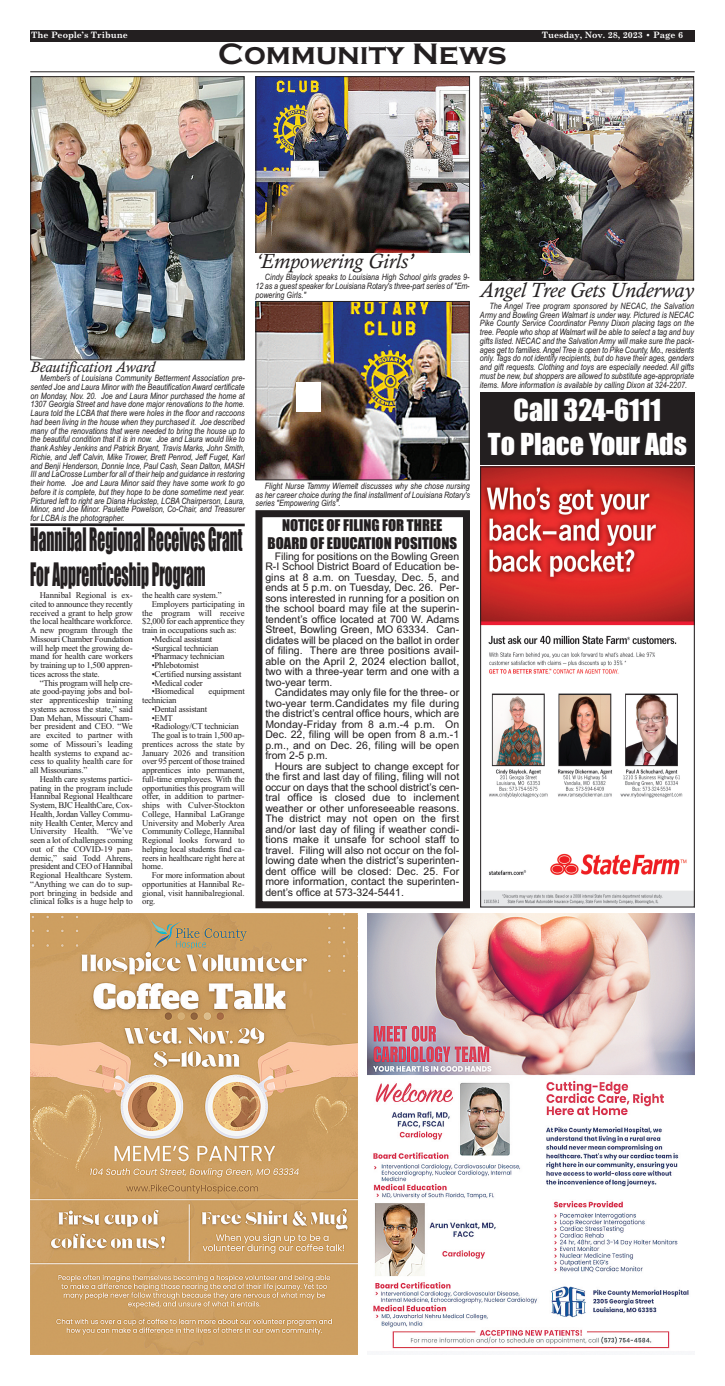
<style>
.page{position:relative;width:725px;height:1386px;background:#fff}
.page>*{position:absolute;margin:0;border:0;box-sizing:border-box;transform-origin:0 0}
.t1{font:700 30.62px "Copperplate Gothic";color:#231f20}
.t2{font:29.84px/34.4px "Impact";color:#231f20;scale:.51 1}
.t3{font:28px/33.6px "Impact";color:#fff;text-align:center}
.t4{font:italic 21px "Calisto";color:#231f20}
.t5{font:italic 15.31px "Calisto";color:#231f20}
.t6{font:14.88px/17.8px "Impact";color:#231f20;text-align:center}
.t7{font:10.5px/10.5px "Arial";color:#231f20;text-align:justify}
.t8{font:italic 8.75px/8.8px "Arial Narrow";color:#231f20;text-align:justify}
.t9{font:8.75px/8.8px "Times New Roman";letter-spacing:-.02em;color:#231f20;text-align:justify}
.t10{font:700 8.75px "Century Schoolbook";color:#fff}
</style>
<div class="page">
<div style="left:30px;top:30px;width:664px;height:11px;background:#231f20"></div>
<hr style="left:30px;top:71px;width:664px;height:1px;background:#231f20">
<svg style="left:30px;top:523px;width:215px;height:4px"></svg>
<div style="left:480px;top:392px;width:214px;height:73px;background:#231f20"></div>
<div style="left:255px;top:510px;width:215px;height:398px;border:7px solid #231f20"></div>
<img style="left:482px;top:468px;width:210px;height:437px">
<div style="left:480px;top:466px;width:214px;height:441px;border:1px solid #231f20"></div>
<img style="left:367px;top:914px;width:327px;height:435px">
<img style="left:30px;top:914px;width:327px;height:440px">
<img style="left:32px;top:78px;width:210px;height:280px">
<div style="left:30px;top:76px;width:214px;height:284px;border:1px solid #231f20"></div>
<img style="left:481px;top:78px;width:211px;height:201px">
<div style="left:479px;top:76px;width:215px;height:205px;border:1px solid #231f20"></div>
<img style="left:257px;top:78px;width:211px;height:175px">
<div style="left:255px;top:76px;width:215px;height:180px;border:1px solid #231f20"></div>
<div style="left:255px;top:253px;width:214px;height:47px;background:#fff"></div>
<img style="left:257px;top:303px;width:210px;height:175px">
<div style="left:255px;top:301px;width:214px;height:179px;border:1px solid #231f20"></div>
<div style="left:296px;top:382px;width:25px;height:30px;background:#fff"></div>
<p class="t10" style="left:31px;top:29px;width:98px">The People’s Tribune</p>
<h1 class="t1" style="left:218px;top:36px;width:290px">Community News</h1>
<p class="t10" style="left:541px;top:30px;width:143px">Tuesday, Nov. 28, 2023 • Page 6</p>
<h3 class="t5" style="left:31px;top:358px;width:126px">Beautification Award</h3>
<p class="t8" style="left:31px;top:374px;width:216px;text-indent:9px">Members of Louisiana Community Betterment Association pre&shy;sented Joe and Laura Minor with the Beautification Award certificate on Monday, Nov. 20. Joe and Laura Minor purchased the home at 1307 Georgia Street and have done major renovations to the home.<br>Laura told the LCBA that there were holes in the floor and raccoons had been living in the house when they purchased it. Joe described many of the renovations that were needed to bring the house up to the beautiful condition that it is in now. Joe and Laura would like to thank Ashley Jenkins and Patrick Bryant, Travis Marks, John Smith, Richie, and Jeff Calvin, Mike Trower, Brett Penrod, Jeff Fuget, Karl and Benji Henderson, Donnie Ince, Paul Cash, Sean Dalton, MASH III and LaCrosse Lumber for all of their help and guidance in restoring their home. Joe and Laura Minor said they have some work to go before it is complete, but they hope to be done sometime next year.<br>Pictured left to right are Diana Huckstep, LCBA Chairperson, Laura, Minor, and Joe Minor. Paulette Powelson, Co-Chair, and Treasurer for LCBA is the photographer.</p>
<h2 class="t2" style="left:30px;top:524px;width:417px">Hannibal Regional Receives Grant<br>For Apprenticeship Program</h2>
<p class="t9" style="left:30px;top:591px;width:104px;text-indent:9px">Hannibal Regional is ex&shy;cited to announce they recently received a grant to help grow the local healthcare workforce.<br>A new program through the Missouri Chamber Foundation will help meet the growing de&shy;mand for health care workers by training up to 1,500 appren&shy;tices across the state.</p>
<p class="t9" style="left:30px;top:678px;width:104px;text-indent:9px">“This program will help cre&shy;ate good-paying jobs and bol&shy;ster apprenticeship training systems across the state,” said Dan Mehan, Missouri Cham&shy;ber president and CEO. “We are excited to partner with some of Missouri’s leading health systems to expand ac&shy;cess to quality health care for all Missourians.”</p>
<p class="t9" style="left:30px;top:774px;width:104px;text-indent:9px">Health care systems partici&shy;pating in the program include Hannibal Regional Healthcare System, BJC HealthCare, Cox-Health, Jordan Valley Commu&shy;nity Health Center, Mercy and University Health. “We’ve seen a lot of challenges coming out of the COVID-19 pan&shy;demic,” said Todd Ahrens, president and CEO of Hannibal Regional Healthcare System. “Anything we can do to sup&shy;port bringing in bedside and clinical folks is a huge help to</p>
<p class="t9" style="left:142px;top:591px;width:81px">the health care system.”</p>
<p class="t9" style="left:152px;top:599px;width:95px">Employers participating in</p>
<p class="t9" style="left:142px;top:608px;width:104px">the program will receive</p>
<p class="t9" style="left:142px;top:617px;width:104px">$2,000 for each apprentice they</p>
<p class="t9" style="left:142px;top:626px;width:96px">train in occupations such as:</p>
<p class="t9" style="left:152px;top:634px;width:62px">•Medical assistant</p>
<p class="t9" style="left:152px;top:643px;width:68px">•Surgical technician</p>
<p class="t9" style="left:152px;top:652px;width:74px">•Pharmacy technician</p>
<p class="t9" style="left:152px;top:661px;width:49px">•Phlebotomist</p>
<p class="t9" style="left:152px;top:669px;width:91px">•Certified nursing assistant</p>
<p class="t9" style="left:152px;top:678px;width:53px">•Medical coder</p>
<p class="t9" style="left:152px;top:687px;width:44px">•Biomedical</p>
<p class="t9" style="left:208px;top:687px;width:38px">equipment</p>
<p class="t9" style="left:142px;top:696px;width:36px">technician</p>
<p class="t9" style="left:152px;top:704px;width:57px">•Dental assistant</p>
<p class="t9" style="left:152px;top:713px;width:23px">•EMT</p>
<p class="t9" style="left:152px;top:722px;width:89px">•Radiology/CT technician</p>
<p class="t9" style="left:152px;top:731px;width:94px">The goal is to train 1,500 ap-</p>
<p class="t9" style="left:142px;top:739px;width:104px">prentices across the state by</p>
<p class="t9" style="left:142px;top:748px;width:104px">January 2026 and transition</p>
<p class="t9" style="left:142px;top:757px;width:104px">over 95 percent of those trained</p>
<p class="t9" style="left:142px;top:766px;width:104px">apprentices into permanent,</p>
<p class="t9" style="left:142px;top:774px;width:104px">full-time employees. With the</p>
<p class="t9" style="left:142px;top:783px;width:104px">opportunities this program will</p>
<p class="t9" style="left:142px;top:792px;width:104px">offer, in addition to partner-</p>
<p class="t9" style="left:142px;top:801px;width:104px">ships with Culver-Stockton</p>
<p class="t9" style="left:142px;top:809px;width:104px">College, Hannibal LaGrange</p>
<p class="t9" style="left:142px;top:818px;width:104px">University and Moberly Area</p>
<p class="t9" style="left:142px;top:827px;width:104px">Community College, Hannibal</p>
<p class="t9" style="left:142px;top:836px;width:104px">Regional looks forward to</p>
<p class="t9" style="left:142px;top:844px;width:104px">helping local students find ca-</p>
<p class="t9" style="left:142px;top:853px;width:104px">reers in healthcare right here at</p>
<p class="t9" style="left:142px;top:862px;width:22px">home.</p>
<p class="t9" style="left:152px;top:871px;width:95px">For more information about</p>
<p class="t9" style="left:142px;top:879px;width:104px">opportunities at Hannibal Re-</p>
<p class="t9" style="left:142px;top:888px;width:104px">gional, visit hannibalregional.</p>
<p class="t9" style="left:142px;top:897px;width:15px">org.</p>
<h3 class="t4" style="left:255px;top:249px;width:159px">‘Empowering Girls’</h3>
<p class="t8" style="left:255px;top:273px;width:216px;text-indent:9px">Cindy Blaylock speaks to Louisiana High School girls grades 9- 12 as a guest speaker for Louisiana Rotary's three-part series of "Em&shy;powering Girls."</p>
<h3 class="t4" style="left:480px;top:277px;width:216px">Angel Tree Gets Underway</h3>
<p class="t8" style="left:480px;top:302px;width:216px;text-indent:9px">The Angel Tree program sponsored by NECAC, the Salvation Army and Bowling Green Walmart is under way. Pictured is NECAC Pike County Service Coordinator Penny Dixon placing tags on the tree. People who shop at Walmart will be able to select a tag and buy gifts listed. NECAC and the Salvation Army will make sure the pack&shy;ages get to families.Angel Tree is open to Pike County, Mo., residents only. Tags do not identify recipients, but do have their ages, genders and gift requests. Clothing and toys are especially needed. All gifts must be new, but shoppers are allowed to substitute age-appropriate items. More information is available by calling Dixon at 324-2207.</p>
<h3 class="t3" style="left:488px;top:395px;width:200px">Call 324-6111<br>To Place Your Ads</h3>
<p class="t8" style="left:255px;top:482px;width:216px;text-indent:9px">Flight Nurse Tammy Wiemelt discusses why she chose nursing as her career choice during the final installment of Louisiana Rotary's series "Empowering Girls".</p>
<h3 class="t6" style="left:267px;top:517px;width:191px">NOTICE OF FILING FOR THREE<br>BOARD OF EDUCATION POSITIONS</h3>
<p class="t7" style="left:265px;top:551px;width:195px;text-indent:9px">Filing for positions on the Bowling Green R-I School District Board of Education be&shy;gins at 8 a.m. on Tuesday, Dec. 5, and ends at 5 p.m. on Tuesday, Dec. 26. Per&shy;sons interested in running for a position on the school board may file at the superin&shy;tendent’s office located at 700 W. Adams Street, Bowling Green, MO 63334. Can&shy;didates will be placed on the ballot in order of filing. There are three positions avail&shy;able on the April 2, 2024 election ballot, two with a three-year term and one with a two-year term.</p>
<p class="t7" style="left:265px;top:687px;width:195px;text-indent:9px">Candidates may only file for the three- or two-year term.Candidates my file during the district’s central office hours, which are Monday-Friday from 8 a.m.-4 p.m. On Dec. 22, filing will be open from 8 a.m.-1 p.m., and on Dec. 26, filing will be open from 2-5 p.m.</p>
<p class="t7" style="left:265px;top:761px;width:195px;text-indent:9px">Hours are subject to change except for the first and last day of filing, filing will not occur on days that the school district’s cen&shy;tral office is closed due to inclement weather or other unforeseeable reasons.<br>The district may not open on the first and/or last day of filing if weather condi&shy;tions make it unsafe for school staff to travel. Filing will also not occur on the fol&shy;lowing date when the district’s superinten&shy;dent office will be closed: Dec. 25. For more information, contact the superinten&shy;dent’s office at 573-324-5441.</p>
</div>
